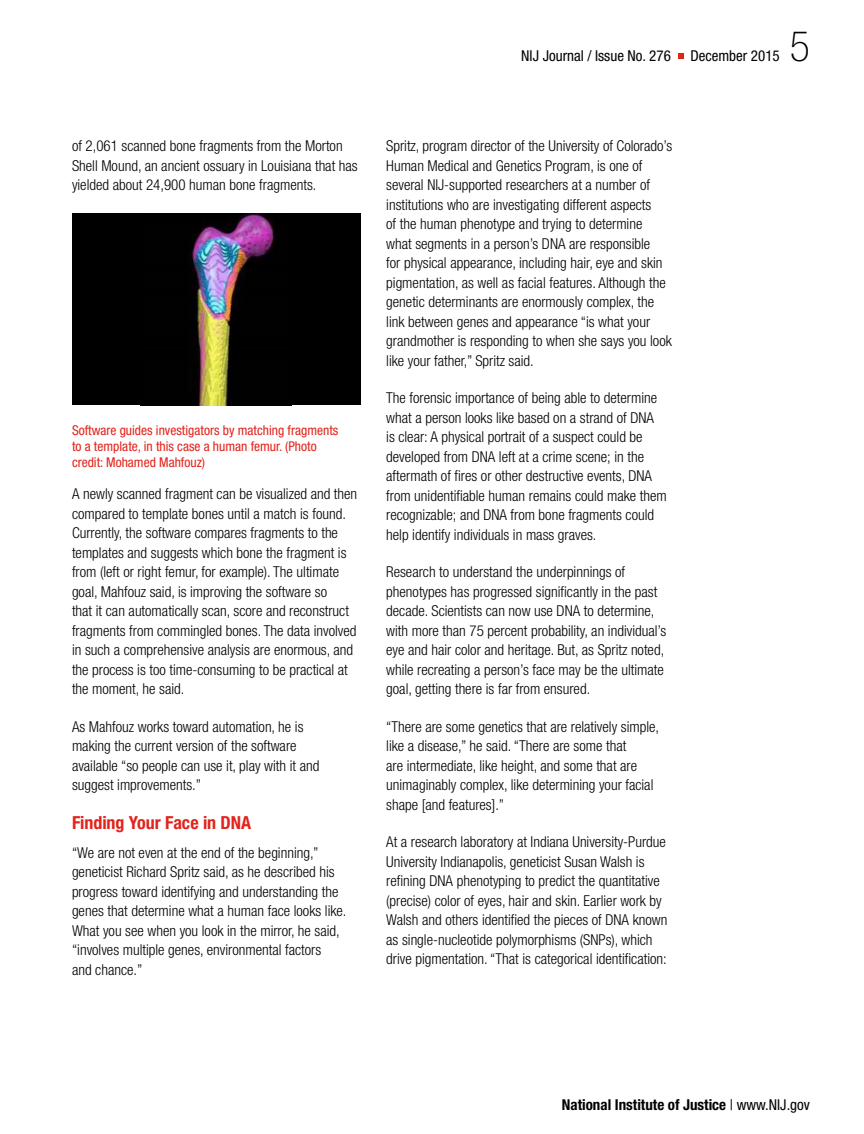
<style>
.page{position:relative;width:864px;height:1134px;background:#fff}
.page>*{position:absolute;margin:0;border:0;box-sizing:border-box;transform-origin:0 0}
.t1{font:100 condensed 42px "Helvetica Neue LT Std";color:#000}
.t2{font:700 condensed 18px "Helvetica Neue LT Std";letter-spacing:-.005em;color:#e2231b}
.t3{font:300 condensed 15px/19.5px "Helvetica Neue LT Std";color:#000}
.t4{font:700 condensed 15px "Helvetica Neue LT Std";color:#000}
.t5{font:condensed 15px "Helvetica Neue LT Std";color:#000}
.t6{font:condensed 13.5px/16.2px "Helvetica Neue LT Std";color:#e2231b}
.s1{font-weight:400}
</style>
<div class="page">
<svg style="left:678px;top:53px;width:5px;height:5px"></svg>
<div style="left:72px;top:214px;width:289px;height:191px;background:#000"></div>
<img style="left:188px;top:214px;width:86px;height:191px">
<p class="t5" style="left:521px;top:48px;width:151px">NIJ Journal / Issue No. 276</p>
<p class="t5" style="left:690px;top:48px;width:91px">December 2015</p>
<h1 class="t1" style="left:790px;top:23px;width:22px">5</h1>
<p class="t3" style="left:72px;top:136px;width:287px">of 2,061 scanned bone fragments from the Morton<br>Shell Mound, an ancient ossuary in Louisiana that has yielded about 24,900 human bone fragments.</p>
<p class="t6" style="left:72px;top:422px;width:268px">Software guides investigators by matching fragments to a template, in this case a human femur. (Photo credit: Mohamed Mahfouz)</p>
<p class="t3" style="left:72px;top:484px;width:287px">A newly scanned fragment can be visualized and then compared to template bones until a match is found.<br>Currently, the software compares fragments to the templates and suggests which bone the fragment is from (left or right femur, for example). The ultimate goal, Mahfouz said, is improving the software so<br>that it can automatically scan, score and reconstruct fragments from commingled bones. The data involved in such a comprehensive analysis are enormous, and the process is too time-consuming to be practical at the moment, he said.</p>
<p class="t3" style="left:72px;top:716px;width:249px">As Mahfouz works toward automation, he is making the current version of the software available “so people can use it, play with it and suggest improvements.”</p>
<h2 class="t2" style="left:72px;top:812px;width:181px">Finding Your Face in DNA</h2>
<p class="t3" style="left:72px;top:842px;width:276px">“We are not even at the end of the beginning,” geneticist Richard Spritz said, as he described his progress toward identifying and understanding the genes that determine what a human face looks like.<br>What you see when you look in the mirror, he said, “involves multiple genes, environmental factors<br>and chance.”</p>
<p class="t3" style="left:386px;top:136px;width:287px">Spritz, program director of the University of Colorado’s Human Medical and Genetics Program, is one of several NIJ-supported researchers at a number of institutions who are investigating different aspects<br>of the human phenotype and trying to determine<br>what segments in a person’s DNA are responsible<br>for physical appearance, including hair, eye and skin pigmentation, as well as facial features. Although the genetic determinants are enormously complex, the link between genes and appearance “is what your grandmother is responding to when she says you look like your father,” Spritz said.</p>
<p class="t3" style="left:386px;top:388px;width:282px">The forensic importance of being able to determine what a person looks like based on a strand of DNA<br>is clear: A physical portrait of a suspect could be developed from DNA left at a crime scene; in the aftermath of fires or other destructive events, DNA from unidentifiable human remains could make them recognizable; and DNA from bone fragments could help identify individuals in mass graves.</p>
<p class="t3" style="left:386px;top:562px;width:281px">Research to understand the underpinnings of phenotypes has progressed significantly in the past decade. Scientists can now use DNA to determine, with more than 75 percent probability, an individual’s eye and hair color and heritage. But, as Spritz noted, while recreating a person’s face may be the ultimate goal, getting there is far from ensured.</p>
<p class="t3" style="left:386px;top:716px;width:274px">“There are some genetics that are relatively simple, like a disease,” he said. “There are some that<br>are intermediate, like height, and some that are unimaginably complex, like determining your facial shape [and features].”</p>
<p class="t3" style="left:386px;top:832px;width:283px">At a research laboratory at Indiana University-Purdue University Indianapolis, geneticist Susan Walsh is refining DNA phenotyping to predict the quantitative (precise) color of eyes, hair and skin. Earlier work by Walsh and others identified the pieces of DNA known as single-nucleotide polymorphisms (SNPs), which drive pigmentation. “That is categorical identification:</p>
<p class="t4" style="left:562px;top:1095px;width:250px">National Institute of Justice <span class="s1">| www.NIJ.gov</span></p>
</div>
